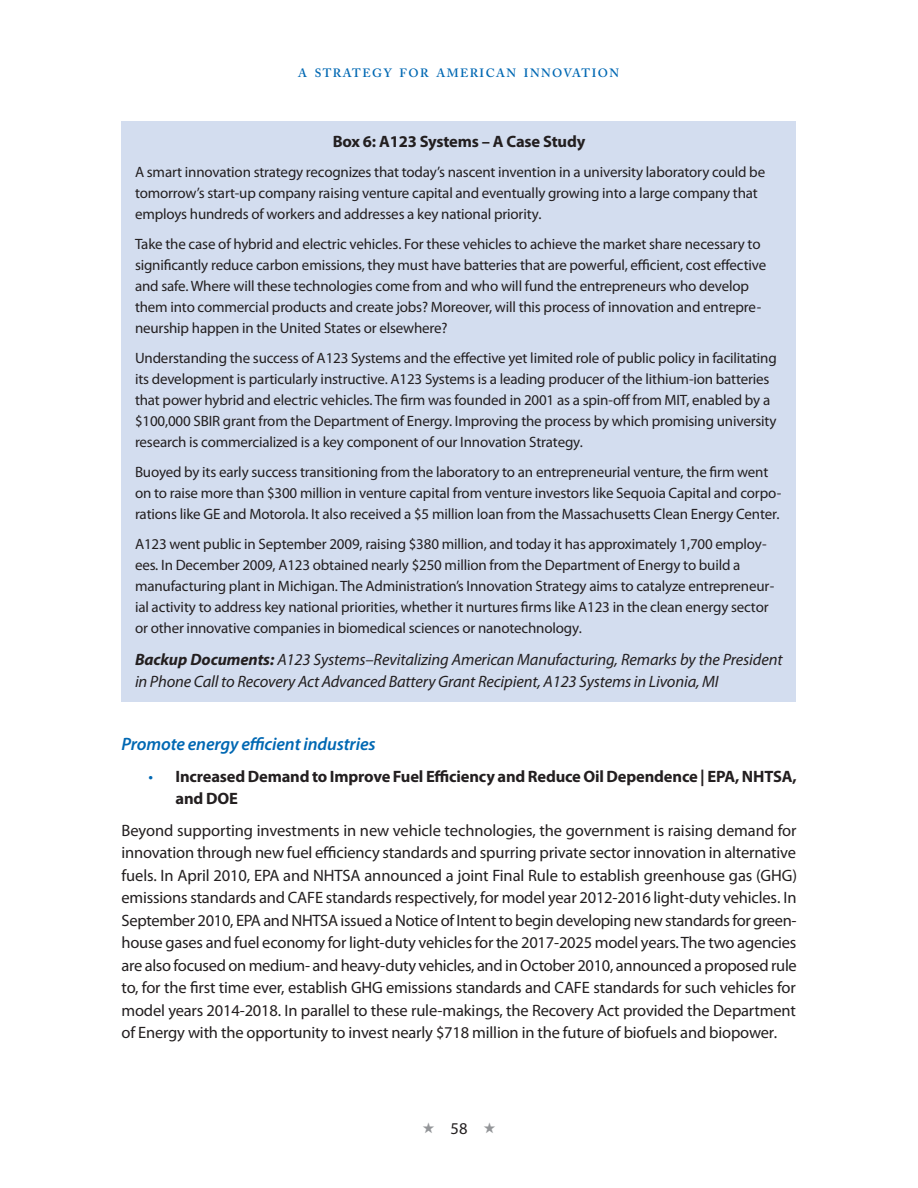
<style>
.page{position:relative;width:918px;height:1188px;background:#fff}
.page>*{position:absolute;margin:0;border:0;box-sizing:border-box;transform-origin:0 0}
.Text{font:italic 600 18px "Myriad Pro";letter-spacing:-.01em;color:#0168b3}
.Text-2{font:16.5px/22.5px "Myriad Pro";letter-spacing:-.01em;color:#231f20;text-align:justify}
.t1{font:italic 16.5px/22.5px "Myriad Pro";letter-spacing:-.01em;color:#231f20}
.Text_Bulleted_bold_s{font:700 16.5px/22.5px "Myriad Pro";letter-spacing:-.01em;color:#231f20}
.t2{font:15px/21px "Myriad Pro";letter-spacing:-.01em;color:#231f20}
.t3{font:600 12px "Adobe Caslon Pro";letter-spacing:.12em;color:#0168b3}
.s1{font-weight:700}
.s2{font-weight:400;color:#0168b3}
.s3{color:#939598}
</style>
<div class="page">
<div style="left:122px;top:122px;width:674px;height:580px;background:#d3ddef"></div>
<p class="t3" style="left:298px;top:65px;width:323px">A STRATEGY FOR AMERICAN INNOVATION</p>
<p class="Text_Bulleted_bold_s" style="left:333px;top:130px;width:254px">Box 6: A123 Systems – A Case Study</p>
<p class="t2" style="left:135px;top:162px;width:632px">A smart innovation strategy recognizes that today’s nascent invention in a university laboratory could be tomorrow’s start-up company raising venture capital and eventually growing into a large company that employs hundreds of workers and addresses a key national priority.</p>
<p class="t2" style="left:135px;top:234px;width:633px">Take the case of hybrid and electric vehicles. For these vehicles to achieve the market share necessary to significantly reduce carbon emissions, they must have batteries that are powerful, efficient, cost effective and safe. Where will these technologies come from and who will fund the entrepreneurs who develop them into commercial products and create jobs? Moreover, will this process of innovation and entrepre&shy;neurship happen in the United States or elsewhere?</p>
<p class="t2" style="left:135px;top:348px;width:643px">Understanding the success of A123 Systems and the effective yet limited role of public policy in facilitating its development is particularly instructive. A123 Systems is a leading producer of the lithium-ion batteries that power hybrid and electric vehicles. The firm was founded in 2001 as a spin-off from MIT, enabled by a $100,000 SBIR grant from the Department of Energy. Improving the process by which promising university research is commercialized is a key component of our Innovation Strategy.</p>
<p class="t2" style="left:135px;top:462px;width:648px">Buoyed by its early success transitioning from the laboratory to an entrepreneurial venture, the firm went on to raise more than $300 million in venture capital from venture investors like Sequoia Capital and corpo&shy;rations like GE and Motorola. It also received a $5 million loan from the Massachusetts Clean Energy Center.</p>
<p class="t2" style="left:135px;top:534px;width:641px">A123 went public in September 2009, raising $380 million, and today it has approximately 1,700 employ&shy;ees. In December 2009, A123 obtained nearly $250 million from the Department of Energy to build a manufacturing plant in Michigan. The Administration’s Innovation Strategy aims to catalyze entrepreneur&shy;ial activity to address key national priorities, whether it nurtures firms like A123 in the clean energy sector or other innovative companies in biomedical sciences or nanotechnology.</p>
<p class="t1" style="left:135px;top:648px;width:649px"><span class="s1">Backup Documents:</span> A123 Systems–Revitalizing American Manufacturing, Remarks by the President in Phone Call to Recovery Act Advanced Battery Grant Recipient, A123 Systems in Livonia, MI</p>
<p class="Text" style="left:122px;top:733px;width:256px">Promote energy efficient industries</p>
<p class="Text_Bulleted_bold_s" style="left:176px;top:765px;width:623px;text-indent:-27px"><span class="s2">•</span> Increased Demand to Improve Fuel Efficiency and Reduce Oil Dependence | EPA, NHTSA, and DOE</p>
<p class="Text-2" style="left:122px;top:819px;width:677px">Beyond supporting investments in new vehicle technologies, the government is raising demand for innovation through new fuel efficiency standards and spurring private sector innovation in alternative fuels. In April 2010, EPA and NHTSA announced a joint Final Rule to establish greenhouse gas (GHG) emissions standards and CAFE standards respectively, for model year 2012-2016 light-duty vehicles. In September 2010, EPA and NHTSA issued a Notice of Intent to begin developing new standards for green&shy;house gases and fuel economy for light-duty vehicles for the 2017-2025 model years. The two agencies are also focused on medium- and heavy-duty vehicles, and in October 2010, announced a proposed rule to, for the first time ever, establish GHG emissions standards and CAFE standards for such vehicles for model years 2014-2018. In parallel to these rule-makings, the Recovery Act provided the Department of Energy with the opportunity to invest nearly $718 million in the future of biofuels and biopower.</p>
<p class="Text-2" style="left:422px;top:1117px;width:75px"><span class="s3">★</span>58<span class="s3">★</span></p>
</div>
